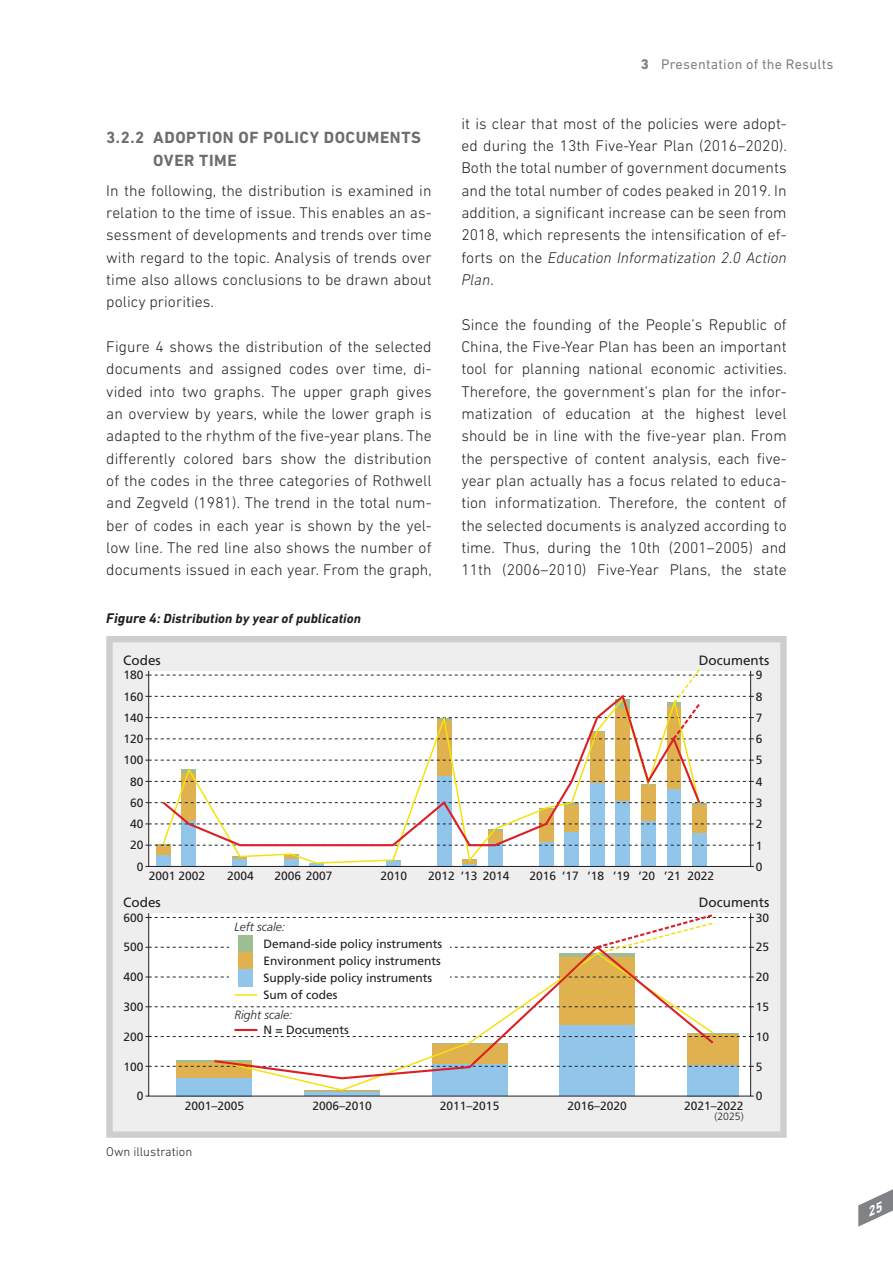
<style>
.page{position:relative;width:893px;height:1263px;background:#fff}
.page>*{position:absolute;margin:0;border:0;box-sizing:border-box;transform-origin:0 0}
.t1{font:700 16.5px/22.4px "DIN Next LT Pro";letter-spacing:.035em;color:#6c6d70}
.t2{font:300 15.75px/22.4px "DIN Next LT Pro";letter-spacing:.005em;color:#231f20;text-align:justify}
.t3{font:14.25px "DIN Next LT Pro";letter-spacing:.02em;color:#808285}
.t4{font:italic 700 13.5px "DIN Next LT Pro";letter-spacing:.01em;color:#231f20}
.t5{font:13.5px "Frutiger";color:#231f20}
.t6{font:300 12.75px "DIN Next LT Pro";letter-spacing:.005em;color:#231f20}
.t7{font:12px/21.3px "Frutiger";color:#231f20;text-align:right}
.t8{font:italic 300 12px "Frutiger";color:#231f20}
.t9{font:300 10.5px "Frutiger";color:#231f20}
.s1{font-size:14.25px}
.s2{font-weight:800}
.s3{font-style:italic}
</style>
<div class="page">
<div style="left:109px;top:639px;width:674px;height:495px;background:#eeeeef"></div>
<div style="left:149px;top:913px;width:602px;height:183px;background:#fff"></div>
<div style="left:177px;top:1078px;width:75px;height:18px;background:#92c5ea"></div>
<div style="left:305px;top:1091px;width:75px;height:5px;background:#92c5ea"></div>
<div style="left:432px;top:1063px;width:75px;height:33px;background:#92c5ea"></div>
<div style="left:560px;top:1025px;width:75px;height:71px;background:#92c5ea"></div>
<div style="left:687px;top:1065px;width:51px;height:31px;background:#92c5ea"></div>
<div style="left:687px;top:1034px;width:51px;height:31px;background:#e0b14f"></div>
<hr style="left:687px;top:1033px;width:51px;height:1px;background:#9fbd93">
<svg style="left:296px;top:1080px;width:264px;height:12px"></svg>
<svg style="left:160px;top:955px;width:556px;height:125px"></svg>
<svg style="left:146px;top:1036px;width:608px;height:1px"></svg>
<svg style="left:146px;top:976px;width:608px;height:2px"></svg>
<svg style="left:146px;top:669px;width:608px;height:286px"></svg>
<svg style="left:146px;top:1006px;width:608px;height:1px"></svg>
<svg style="left:146px;top:1066px;width:608px;height:1px"></svg>
<hr style="left:234px;top:1029px;width:23px;height:2px;background:#da2128">
<div style="left:229px;top:921px;width:220px;height:83px;background:#fff"></div>
<div style="left:239px;top:935px;width:14px;height:17px;background:#9fbd93"></div>
<div style="left:239px;top:952px;width:14px;height:17px;background:#e0b14f"></div>
<div style="left:239px;top:969px;width:14px;height:17px;background:#92c5ea"></div>
<hr style="left:234px;top:994px;width:23px;height:2px;background:#f5e209">
<div style="left:106px;top:636px;width:681px;height:502px;border:6px solid #cdced0"></div>
<svg style="left:858px;top:1189px;width:35px;height:38px"></svg>
<p class="t1" style="left:153px;top:127px;width:269px;text-indent:-47px">3.2.2 ADOPTION OF POLICY DOCUMENTS<br>OVER TIME</p>
<p class="t2" style="left:106px;top:179px;width:327px">In the following, the distribution is examined in relation to the time of issue. This enables an as&shy;sessment of developments and trends over time with regard to the topic. Analysis of trends over time also allows conclusions to be drawn about policy priorities.</p>
<p class="t2" style="left:106px;top:335px;width:327px">Figure 4 shows the distribution of the selected documents and assigned codes over time, di&shy;vided into two graphs. The upper graph gives an overview by years, while the lower graph is adapted to the rhythm of the five-year plans. The differently colored bars show the distribution of the codes in the three categories of Rothwell and Zegveld (1981). The trend in the total num&shy;ber of codes in each year is shown by the yel&shy;low line. The red line also shows the number of documents issued in each year. From the graph,</p>
<p class="t4" style="left:106px;top:611px;width:256px"><span class="s1">Figure 4</span>: Distribution by year of publication</p>
<p class="t3" style="left:641px;top:56px;width:194px"><span class="s2">3</span> Presentation of the Results</p>
<p class="t2" style="left:461px;top:112px;width:327px">it is clear that most of the policies were adopt&shy;ed during the 13th Five-Year Plan (2016–2020).<br>Both the total number of government documents and the total number of codes peaked in 2019. In addition, a significant increase can be seen from 2018, which represents the intensification of ef&shy;forts on the <span class="s3">Education Informatization 2.0 Action Plan</span>.</p>
<p class="t2" style="left:461px;top:313px;width:327px">Since the founding of the People’s Republic of China, the Five-Year Plan has been an important tool for planning national economic activities.<br>Therefore, the government’s plan for the infor&shy;matization of education at the highest level should be in line with the five-year plan. From the perspective of content analysis, each five&shy;year plan actually has a focus related to educa&shy;tion informatization. Therefore, the content of the selected documents is analyzed according to time. Thus, during the 10th (2001–2005) and 11th (2006–2010) Five-Year Plans, the state</p>
<p class="t5" style="left:123px;top:652px;width:39px">Codes</p>
<p class="t5" style="left:699px;top:652px;width:72px">Documents</p>
<p class="t7" style="left:123px;top:664px;width:22px">180<br>160<br>140<br>120<br>100<br>80<br>60<br>40<br>20<br>0</p>
<p class="t7" style="left:756px;top:664px;width:8px;text-align:justify">9<br>8<br>7<br>6<br>5<br>4<br>3<br>2<br>1<br>0</p>
<p class="t7" style="left:149px;top:865px;width:58px">2001 2002</p>
<p class="t7" style="left:227px;top:865px;width:28px">2004</p>
<p class="t7" style="left:275px;top:865px;width:60px">2006 2007</p>
<p class="t7" style="left:380px;top:865px;width:28px">2010</p>
<p class="t7" style="left:428px;top:865px;width:83px">2012 ’13 2014</p>
<p class="t7" style="left:530px;top:865px;width:186px">2016 ’17 ’18 ’19 ’20 ’21 2022</p>
<p class="t5" style="left:123px;top:894px;width:39px">Codes</p>
<p class="t5" style="left:699px;top:894px;width:72px">Documents</p>
<p class="t7" style="left:123px;top:907px;width:22px">600</p>
<p class="t7" style="left:123px;top:936px;width:22px">500</p>
<p class="t7" style="left:123px;top:966px;width:22px">400</p>
<p class="t7" style="left:123px;top:996px;width:22px">300</p>
<p class="t7" style="left:123px;top:1026px;width:22px">200</p>
<p class="t7" style="left:123px;top:1055px;width:22px">100</p>
<p class="t7" style="left:137px;top:1085px;width:8px">0</p>
<p class="t8" style="left:234px;top:920px;width:52px">Left scale:</p>
<p class="t7" style="left:264px;top:935px;width:180px;line-height:17px;text-align:left">Demand-side policy instruments<br>Environment policy instruments<br>Supply-side policy instruments<br>Sum of codes</p>
<p class="t8" style="left:234px;top:1008px;width:60px">Right scale:</p>
<p class="t7" style="left:264px;top:1019px;width:87px">N = Documents</p>
<p class="t7" style="left:185px;top:1095px;width:61px">2001–2005</p>
<p class="t7" style="left:312px;top:1095px;width:61px">2006–2010</p>
<p class="t7" style="left:440px;top:1095px;width:61px">2011–2015</p>
<p class="t7" style="left:567px;top:1095px;width:61px">2016–2020</p>
<p class="t7" style="left:684px;top:1095px;width:61px">2021–2022</p>
<p class="t9" style="left:714px;top:1111px;width:31px">(2025)</p>
<p class="t6" style="left:106px;top:1144px;width:88px">Own illustration</p>
<p class="t7" style="left:756px;top:907px;width:15px">30</p>
<p class="t7" style="left:756px;top:936px;width:15px">25</p>
<p class="t7" style="left:756px;top:966px;width:15px">20</p>
<p class="t7" style="left:756px;top:996px;width:15px">15</p>
<p class="t7" style="left:756px;top:1026px;width:15px">10</p>
<p class="t7" style="left:756px;top:1055px;width:8px">5</p>
<p class="t7" style="left:756px;top:1085px;width:8px">0</p>
</div>
